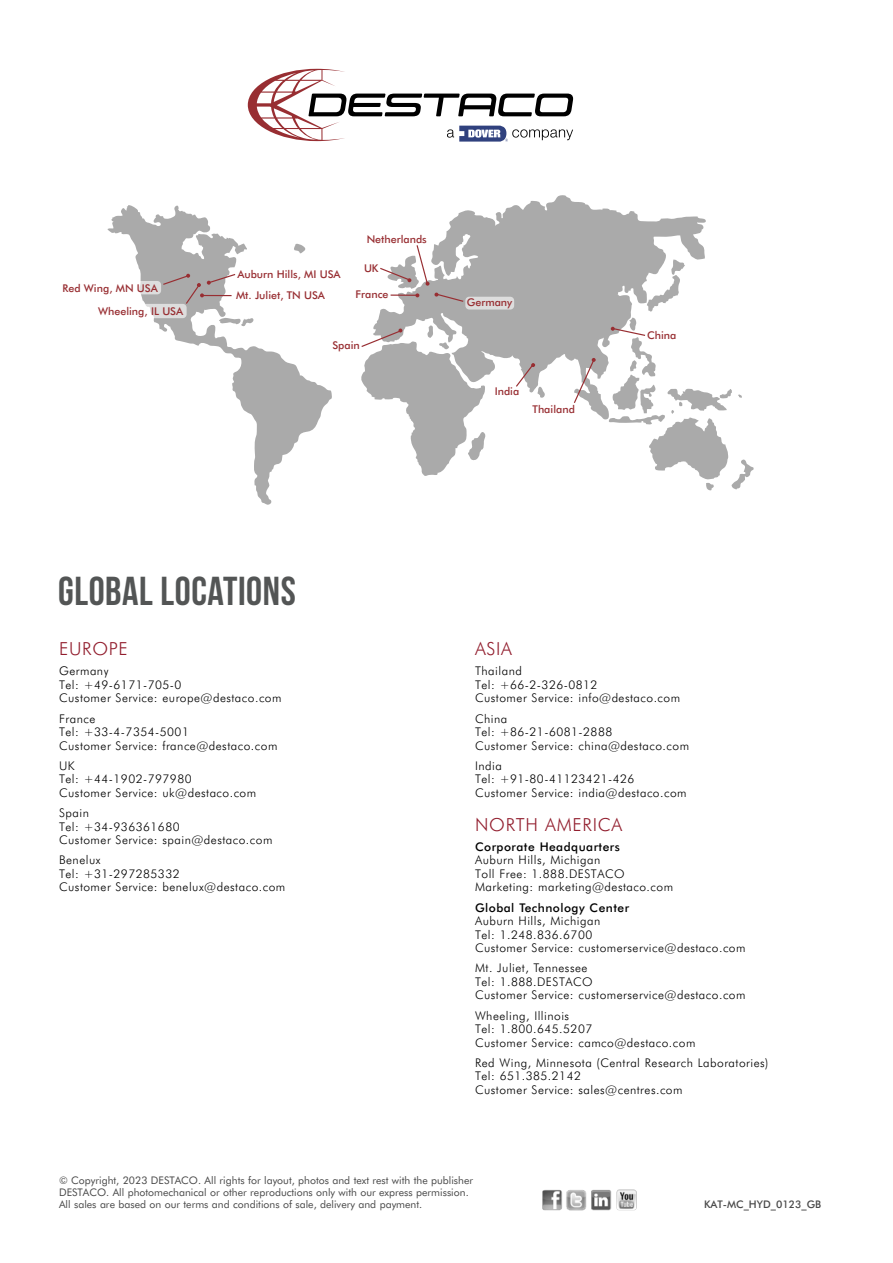
<style>
.page{position:relative;width:893px;height:1263px;background:#fff}
.page>*{position:absolute;margin:0;border:0;box-sizing:border-box;transform-origin:0 0}
.t1{font:40.35px "Bebas Neue";letter-spacing:.015em;color:#535555}
.t2{font:300 18px "Futura BT";letter-spacing:.04em;color:#921e2e}
.t3{font:300 12px/13.5px "Futura BT";letter-spacing:.04em;color:#000}
.t4{font:500 12px "Futura BT";letter-spacing:.04em;color:#000}
.t5{font:500 10.65px/23.4px "Futura BT";color:#982e32}
.t6{font:10.5px/12px "Futura BT";color:#484848}
.t7{font:500 10.5px "Futura BT";color:#484848}
</style>
<div class="page">
<img style="left:542px;top:1189px;width:95px;height:22px">
<svg style="left:248px;top:69px;width:325px;height:73px"></svg>
<svg style="left:107px;top:205px;width:225px;height:300px"></svg>
<svg style="left:219px;top:317px;width:35px;height:10px"></svg>
<svg style="left:293px;top:243px;width:14px;height:11px"></svg>
<svg style="left:374px;top:195px;width:332px;height:225px;fill:#aaa"></svg>
<img style="left:448px;top:195px;width:112px;height:25px">
<svg style="left:573px;top:358px;width:23px;height:46px"></svg>
<svg style="left:608px;top:259px;width:146px;height:232px"></svg>
<svg style="left:515px;top:363px;width:30px;height:35px"></svg>
<svg style="left:379px;top:244px;width:86px;height:59px"></svg>
<svg style="left:361px;top:325px;width:125px;height:151px"></svg>
<svg style="left:162px;top:273px;width:75px;height:32px"></svg>
<div style="left:465px;top:297px;width:49px;height:12px;background:#ddd;border-radius:4px"></div>
<svg style="left:59px;top:281px;width:102px;height:13px"></svg>
<svg style="left:95px;top:304px;width:92px;height:14px"></svg>
<p class="t5" style="left:98px;top:276px;width:87px;text-indent:-36px">Red Wing, MN USA<br>Wheeling, IL USA</p>
<p class="t5" style="left:237px;top:262px;width:105px">Auburn Hills, MI USA</p>
<p class="t5" style="left:236px;top:283px;width:91px">Mt. Juliet, TN USA</p>
<p class="t5" style="left:367px;top:228px;width:62px">Netherlands</p>
<p class="t5" style="left:364px;top:256px;width:16px">UK</p>
<p class="t5" style="left:356px;top:282px;width:34px">France</p>
<p class="t5" style="left:332px;top:333px;width:29px">Spain</p>
<p class="t5" style="left:467px;top:291px;width:47px">Germany</p>
<p class="t5" style="left:495px;top:379px;width:26px">India</p>
<p class="t5" style="left:533px;top:397px;width:44px">Thailand</p>
<p class="t5" style="left:647px;top:324px;width:31px">China</p>
<h1 class="t1" style="left:58px;top:569px;width:239px">GLOBAL LOCATIONS</h1>
<h2 class="t2" style="left:59px;top:638px;width:70px">EUROPE</h2>
<p class="t3" style="left:59px;top:664px;width:224px">Germany<br>Tel: +49-6171-705-0<br>Customer Service: europe@destaco.com</p>
<p class="t3" style="left:59px;top:711px;width:220px">France<br>Tel: +33-4-7354-5001<br>Customer Service: france@destaco.com</p>
<p class="t3" style="left:59px;top:759px;width:199px">UK<br>Tel: +44-1902-797980<br>Customer Service: uk@destaco.com</p>
<p class="t3" style="left:59px;top:806px;width:215px">Spain<br>Tel: +34-936361680<br>Customer Service: spain@destaco.com</p>
<p class="t3" style="left:59px;top:853px;width:228px">Benelux<br>Tel: +31-297285332<br>Customer Service: benelux@destaco.com</p>
<h2 class="t2" style="left:475px;top:638px;width:38px">ASIA</h2>
<p class="t3" style="left:475px;top:664px;width:207px">Thailand<br>Tel: +66-2-326-0812<br>Customer Service: info@destaco.com</p>
<p class="t3" style="left:475px;top:711px;width:216px">China<br>Tel: +86-21-6081-2888<br>Customer Service: china@destaco.com</p>
<p class="t3" style="left:475px;top:759px;width:213px">India<br>Tel: +91-80-41123421-426<br>Customer Service: india@destaco.com</p>
<h2 class="t2" style="left:475px;top:813px;width:149px">NORTH AMERICA</h2>
<p class="t4" style="left:475px;top:839px;width:146px">Corporate Headquarters</p>
<p class="t3" style="left:475px;top:853px;width:200px">Auburn Hills, Michigan<br>Toll Free: 1.888.DESTACO<br>Marketing: marketing@destaco.com</p>
<p class="t4" style="left:475px;top:900px;width:156px">Global Technology Center</p>
<p class="t3" style="left:475px;top:914px;width:272px">Auburn Hills, Michigan<br>Tel: 1.248.836.6700<br>Customer Service: customerservice@destaco.com</p>
<p class="t3" style="left:475px;top:961px;width:272px">Mt. Juliet, Tennessee<br>Tel: 1.888.DESTACO<br>Customer Service: customerservice@destaco.com</p>
<p class="t3" style="left:475px;top:1008px;width:222px">Wheeling, Illinois<br>Tel: 1.800.645.5207<br>Customer Service: camco@destaco.com</p>
<p class="t3" style="left:475px;top:1056px;width:295px">Red Wing, Minnesota (Central Research Laboratories)<br>Tel: 651.385.2142<br>Customer Service: sales@centres.com</p>
<p class="t6" style="left:59px;top:1174px;width:416px">© Copyright, 2023 DESTACO. All rights for layout, photos and text rest with the publisher<br>DESTACO. All photomechanical or other reproductions only with our express permission.<br>All sales are based on our terms and conditions of sale, delivery and payment.</p>
<p class="t7" style="left:704px;top:1198px;width:119px">KAT-MC_HYD_0123_GB</p>
</div>
